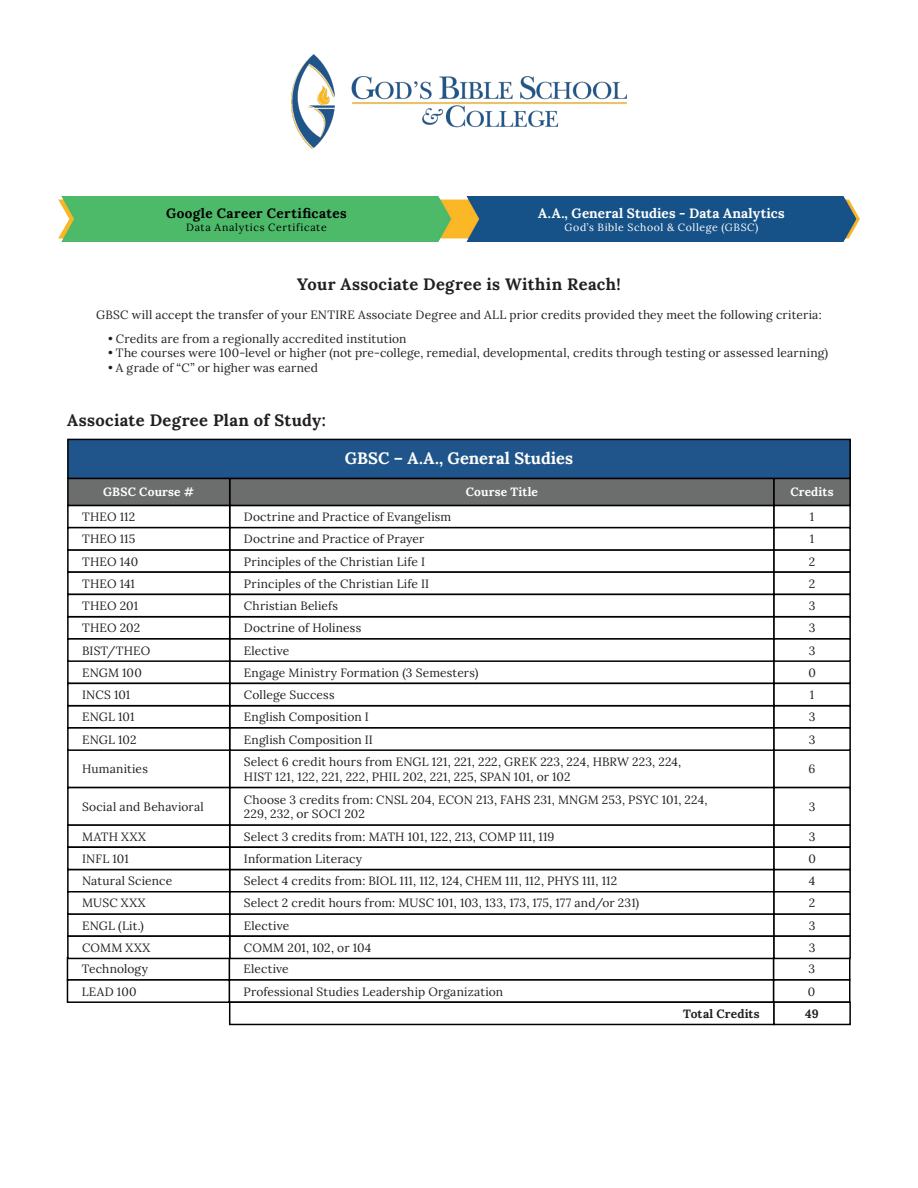
<style>
.page{position:relative;width:918px;height:1188px;background:#fff}
.page>*{position:absolute;margin:0;border:0;box-sizing:border-box;transform-origin:0 0}
.t1{font:700 16.5px "Lora";letter-spacing:.02em;color:#231f20}
.t2{font:700 16.5px "Lora";color:#fff}
.t3{font:700 13.5px "Lora";letter-spacing:.01em;color:#fff}
.t4{font:700 13.5px "Lora";letter-spacing:.03em;color:#000}
.t5{font:12px "Lora";letter-spacing:.01em;color:#231f20}
.t6{font:700 12px "Lora";letter-spacing:.015em;color:#fff}
.t7{font:700 12px "Lora";letter-spacing:.01em;color:#231f20}
.t8{font:10.5px "Lora";letter-spacing:.055em;color:#fff}
.t9{font:10.5px "Lora";letter-spacing:.065em;color:#000}
</style>
<div class="page">
<img style="left:58px;top:197px;width:802px;height:45px">
<img style="left:292px;top:54px;width:334px;height:95px">
<div style="left:229px;top:979px;width:545px;height:24px;border:2px solid #000"></div>
<div style="left:229px;top:1001px;width:546px;height:24px;border:2px solid #000"></div>
<div style="left:229px;top:638px;width:546px;height:24px;border:2px solid #000"></div>
<div style="left:229px;top:787px;width:546px;height:39px;border:2px solid #000"></div>
<div style="left:229px;top:571px;width:546px;height:24px;border:2px solid #000"></div>
<div style="left:229px;top:935px;width:546px;height:24px;border:2px solid #000"></div>
<div style="left:229px;top:727px;width:546px;height:24px;border:2px solid #000"></div>
<div style="left:229px;top:527px;width:546px;height:24px;border:2px solid #000"></div>
<div style="left:229px;top:683px;width:546px;height:23px;border:2px solid #000"></div>
<div style="left:229px;top:594px;width:546px;height:23px;border:2px solid #000"></div>
<div style="left:229px;top:891px;width:546px;height:24px;border:2px solid #000"></div>
<div style="left:67px;top:979px;width:163px;height:24px;border:2px solid #000"></div>
<div style="left:67px;top:638px;width:163px;height:24px;border:2px solid #000"></div>
<div style="left:67px;top:787px;width:163px;height:39px;border:2px solid #000"></div>
<div style="left:67px;top:571px;width:163px;height:24px;border:2px solid #000"></div>
<div style="left:67px;top:935px;width:163px;height:24px;border:2px solid #000"></div>
<div style="left:67px;top:727px;width:163px;height:24px;border:2px solid #000"></div>
<div style="left:67px;top:527px;width:163px;height:24px;border:2px solid #000"></div>
<div style="left:67px;top:683px;width:163px;height:23px;border:2px solid #000"></div>
<div style="left:67px;top:594px;width:163px;height:23px;border:2px solid #000"></div>
<div style="left:67px;top:891px;width:163px;height:24px;border:2px solid #000"></div>
<div style="left:773px;top:505px;width:78px;height:23px;border:2px solid #000"></div>
<div style="left:773px;top:660px;width:78px;height:24px;border:2px solid #000"></div>
<div style="left:773px;top:824px;width:78px;height:24px;border:2px solid #000"></div>
<div style="left:773px;top:616px;width:78px;height:24px;border:2px solid #000"></div>
<div style="left:773px;top:749px;width:78px;height:39px;border:2px solid #000"></div>
<div style="left:773px;top:957px;width:77px;height:24px;border:2px solid #000"></div>
<div style="left:773px;top:979px;width:77px;height:24px;border:2px solid #000"></div>
<div style="left:773px;top:1001px;width:78px;height:24px;border:2px solid #000"></div>
<div style="left:773px;top:549px;width:78px;height:24px;border:2px solid #000"></div>
<div style="left:773px;top:913px;width:78px;height:24px;border:2px solid #000"></div>
<div style="left:773px;top:638px;width:78px;height:24px;border:2px solid #000"></div>
<div style="left:773px;top:705px;width:78px;height:24px;border:2px solid #000"></div>
<div style="left:773px;top:787px;width:78px;height:39px;border:2px solid #000"></div>
<div style="left:773px;top:571px;width:78px;height:24px;border:2px solid #000"></div>
<div style="left:773px;top:935px;width:78px;height:24px;border:2px solid #000"></div>
<div style="left:773px;top:727px;width:78px;height:24px;border:2px solid #000"></div>
<div style="left:773px;top:527px;width:78px;height:24px;border:2px solid #000"></div>
<div style="left:773px;top:683px;width:78px;height:23px;border:2px solid #000"></div>
<div style="left:773px;top:869px;width:78px;height:24px;border:2px solid #000"></div>
<div style="left:773px;top:594px;width:78px;height:23px;border:2px solid #000"></div>
<div style="left:773px;top:891px;width:78px;height:24px;border:2px solid #000"></div>
<div style="left:230px;top:478px;width:544px;height:27px;background:#6c6d6d"></div>
<div style="left:229px;top:478px;width:546px;height:28px;border:2px solid #000"></div>
<div style="left:68px;top:478px;width:162px;height:27px;background:#6c6d6d"></div>
<div style="left:67px;top:478px;width:163px;height:28px;border:2px solid #000"></div>
<div style="left:774px;top:478px;width:76px;height:27px;background:#6c6d6d"></div>
<div style="left:773px;top:478px;width:78px;height:28px;border:2px solid #000"></div>
<div style="left:68px;top:439px;width:782px;height:39px;background:#1f558a"></div>
<div style="left:67px;top:439px;width:784px;height:40px;border:2px solid #000"></div>
<div style="left:229px;top:847px;width:546px;height:23px;border:2px solid #000"></div>
<div style="left:67px;top:846px;width:163px;height:24px;border:2px solid #000"></div>
<div style="left:773px;top:846px;width:78px;height:24px;border:2px solid #000"></div>
<p class="t4" style="left:166px;top:203px;width:182px">Google Career Certificates</p>
<p class="t9" style="left:186px;top:219px;width:142px">Data Analytics Certificate</p>
<p class="t3" style="left:538px;top:203px;width:248px">A.A., General Studies - Data Analytics</p>
<p class="t8" style="left:565px;top:219px;width:195px">God’s Bible School &amp; College (GBSC)</p>
<p class="t1" style="left:297px;top:272px;width:325px">Your Associate Degree is Within Reach!</p>
<p class="t5" style="left:96px;top:305px;width:727px">GBSC will accept the transfer of your ENTIRE Associate Degree and ALL prior credits provided they meet the following criteria:</p>
<p class="t5" style="left:108px;top:329px;width:300px">• Credits are from a regionally accredited institution</p>
<p class="t5" style="left:108px;top:344px;width:722px">• The courses were 100-level or higher (not pre-college, remedial, developmental, credits through testing or assessed learning)</p>
<p class="t5" style="left:108px;top:358px;width:212px">• A grade of “C” or higher was earned</p>
<p class="t1" style="left:67px;top:408px;width:260px">Associate Degree Plan of Study:</p>
<p class="t2" style="left:345px;top:446px;width:230px">GBSC – A.A., General Studies</p>
<p class="t6" style="left:103px;top:483px;width:93px">GBSC Course #</p>
<p class="t6" style="left:466px;top:483px;width:74px">Course Title</p>
<p class="t6" style="left:790px;top:483px;width:45px">Credits</p>
<p class="t5" style="left:82px;top:508px;width:55px">THEO 112</p>
<p class="t5" style="left:244px;top:508px;width:209px">Doctrine and Practice of Evangelism</p>
<p class="t5" style="left:810px;top:508px;width:6px">1</p>
<p class="t5" style="left:82px;top:530px;width:55px">THEO 115</p>
<p class="t5" style="left:244px;top:530px;width:182px">Doctrine and Practice of Prayer</p>
<p class="t5" style="left:810px;top:530px;width:6px">1</p>
<p class="t5" style="left:82px;top:552px;width:58px">THEO 140</p>
<p class="t5" style="left:244px;top:552px;width:183px">Principles of the Christian Life I</p>
<p class="t5" style="left:809px;top:552px;width:8px">2</p>
<p class="t5" style="left:82px;top:574px;width:54px">THEO 141</p>
<p class="t5" style="left:244px;top:574px;width:187px">Principles of the Christian Life II</p>
<p class="t5" style="left:809px;top:574px;width:8px">2</p>
<p class="t5" style="left:82px;top:597px;width:58px">THEO 201</p>
<p class="t5" style="left:244px;top:597px;width:95px">Christian Beliefs</p>
<p class="t5" style="left:809px;top:597px;width:8px">3</p>
<p class="t5" style="left:82px;top:619px;width:60px">THEO 202</p>
<p class="t5" style="left:244px;top:619px;width:119px">Doctrine of Holiness</p>
<p class="t5" style="left:809px;top:619px;width:8px">3</p>
<p class="t5" style="left:82px;top:641px;width:70px">BIST/THEO</p>
<p class="t5" style="left:244px;top:641px;width:47px">Elective</p>
<p class="t5" style="left:809px;top:641px;width:8px">3</p>
<p class="t5" style="left:82px;top:663px;width:61px">ENGM 100</p>
<p class="t5" style="left:244px;top:663px;width:236px">Engage Ministry Formation (3 Semesters)</p>
<p class="t5" style="left:808px;top:663px;width:9px">0</p>
<p class="t5" style="left:82px;top:686px;width:50px">INCS 101</p>
<p class="t5" style="left:244px;top:686px;width:92px">College Success</p>
<p class="t5" style="left:810px;top:686px;width:6px">1</p>
<p class="t5" style="left:82px;top:708px;width:54px">ENGL 101</p>
<p class="t5" style="left:244px;top:708px;width:126px">English Composition I</p>
<p class="t5" style="left:809px;top:708px;width:8px">3</p>
<p class="t5" style="left:82px;top:730px;width:56px">ENGL 102</p>
<p class="t5" style="left:244px;top:730px;width:131px">English Composition II</p>
<p class="t5" style="left:809px;top:730px;width:8px">3</p>
<p class="t5" style="left:82px;top:760px;width:67px">Humanities</p>
<p class="t5" style="left:244px;top:753px;width:439px">Select 6 credit hours from ENGL 121, 221, 222, GREK 223, 224, HBRW 223, 224,</p>
<p class="t5" style="left:244px;top:767px;width:328px">HIST 121, 122, 221, 222, PHIL 202, 221, 225, SPAN 101, or 102</p>
<p class="t5" style="left:809px;top:760px;width:8px">6</p>
<p class="t5" style="left:82px;top:797px;width:123px">Social and Behavioral</p>
<p class="t5" style="left:244px;top:790px;width:465px">Choose 3 credits from: CNSL 204, ECON 213, FAHS 231, MNGM 253, PSYC 101, 224,</p>
<p class="t5" style="left:244px;top:805px;width:122px">229, 232, or SOCI 202</p>
<p class="t5" style="left:809px;top:797px;width:8px">3</p>
<p class="t5" style="left:82px;top:827px;width:65px">MATH XXX</p>
<p class="t5" style="left:244px;top:827px;width:312px">Select 3 credits from: MATH 101, 122, 213, COMP 111, 119</p>
<p class="t5" style="left:809px;top:827px;width:8px">3</p>
<p class="t5" style="left:82px;top:850px;width:48px">INFL 101</p>
<p class="t5" style="left:244px;top:850px;width:120px">Information Literacy</p>
<p class="t5" style="left:808px;top:850px;width:9px">0</p>
<p class="t5" style="left:82px;top:872px;width:92px">Natural Science</p>
<p class="t5" style="left:244px;top:872px;width:375px">Select 4 credits from: BIOL 111, 112, 124, CHEM 111, 112, PHYS 111, 112</p>
<p class="t5" style="left:809px;top:872px;width:8px">4</p>
<p class="t5" style="left:82px;top:894px;width:65px">MUSC XXX</p>
<p class="t5" style="left:244px;top:894px;width:397px">Select 2 credit hours from: MUSC 101, 103, 133, 173, 175, 177 and/or 231)</p>
<p class="t5" style="left:809px;top:894px;width:8px">2</p>
<p class="t5" style="left:82px;top:916px;width:63px">ENGL (Lit.)</p>
<p class="t5" style="left:244px;top:916px;width:47px">Elective</p>
<p class="t5" style="left:809px;top:916px;width:8px">3</p>
<p class="t5" style="left:82px;top:938px;width:70px">COMM XXX</p>
<p class="t5" style="left:244px;top:939px;width:129px">COMM 201, 102, or 104</p>
<p class="t5" style="left:809px;top:938px;width:8px">3</p>
<p class="t5" style="left:82px;top:960px;width:68px">Technology</p>
<p class="t5" style="left:82px;top:982px;width:56px">LEAD 100</p>
<p class="t5" style="left:244px;top:960px;width:47px">Elective</p>
<p class="t5" style="left:244px;top:982px;width:261px">Professional Studies Leadership Organization</p>
<p class="t7" style="left:683px;top:1005px;width:78px">Total Credits</p>
<p class="t5" style="left:808px;top:960px;width:8px">3</p>
<p class="t5" style="left:808px;top:982px;width:9px">0</p>
<p class="t7" style="left:805px;top:1005px;width:15px">49</p>
</div>
